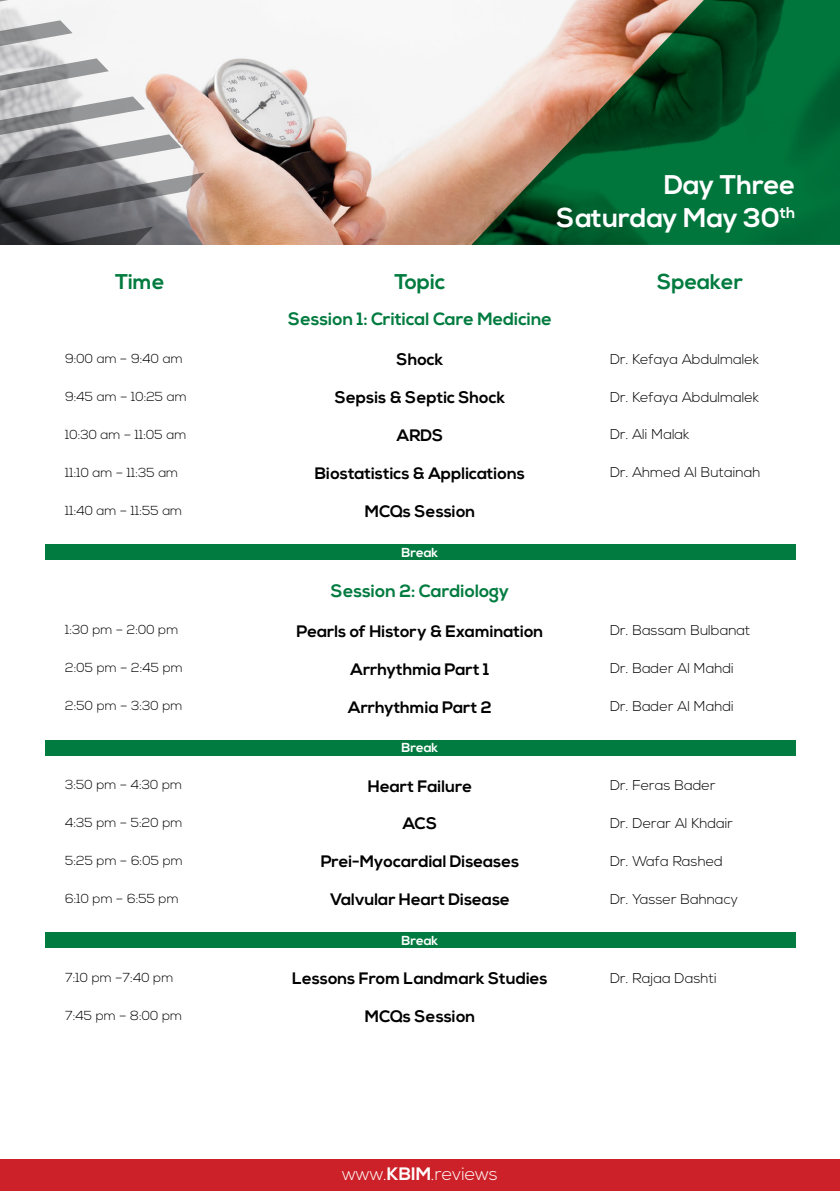
<style>
.page{position:relative;width:840px;height:1191px;background:#fff}
.page>*{position:absolute;margin:0;border:0;box-sizing:border-box;transform-origin:0 0}
.t1{font:700 27px/32.4px "Nexa";color:#fff;text-align:right}
.t2{font:700 21.4px "Nexa";color:#017b3f}
.t3{font:300 18px "Nexa";color:#fff}
.t4{font:700 17.8px "Nexa";color:#017b3f}
.t5{font:700 16.6px "Nexa";color:#000100}
.t6{font:300 14.2px "Nexa";color:#000100}
.t7{font:300 13px "Nexa";color:#000100}
.t8{font:700 13px "Nexa";color:#fff}
.s1{font-weight:700}
</style>
<div class="page">
<div style="left:0;top:1159px;width:839px;height:32px;background:#cc2128"></div>
<img style="left:204px;top:57px;width:267px;height:188px">
<svg style="left:0;top:0;width:204px;height:245px"></svg>
<svg style="left:471px;top:0;width:368px;height:245px;background:#477b55"></svg>
<div style="left:45px;top:544px;width:749px;height:16px;background:#017b3f"></div>
<div style="left:45px;top:740px;width:749px;height:15px;background:#017b3f"></div>
<div style="left:45px;top:932px;width:749px;height:16px;background:#017b3f"></div>
<p class="t2" style="left:115px;top:269px;width:51px">Time</p>
<p class="t2" style="left:394px;top:269px;width:52px">Topic</p>
<h1 class="t1" style="left:556px;top:170px;width:240px">Day Three<br>Saturday May 30<sup>th</sup></h1>
<p class="t2" style="left:656px;top:269px;width:87px">Speaker</p>
<p class="t7" style="left:65px;top:351px;width:119px">9:00 am – 9:40 am</p>
<p class="t7" style="left:65px;top:389px;width:123px">9:45 am – 10:25 am</p>
<p class="t7" style="left:65px;top:427px;width:123px">10:30 am – 11:05 am</p>
<p class="t7" style="left:65px;top:464px;width:115px">11:10 am – 11:35 am</p>
<p class="t4" style="left:288px;top:309px;width:265px">Session 1: Critical Care Medicine</p>
<p class="t5" style="left:396px;top:350px;width:48px">Shock</p>
<p class="t5" style="left:334px;top:388px;width:172px">Sepsis &amp; Septic Shock</p>
<p class="t5" style="left:396px;top:426px;width:48px">ARDS</p>
<p class="t5" style="left:315px;top:464px;width:211px">Biostatistics &amp; Applications</p>
<p class="t7" style="left:65px;top:502px;width:119px">11:40 am – 11:55 am</p>
<p class="t5" style="left:364px;top:502px;width:112px">MCQs Session</p>
<p class="t8" style="left:401px;top:544px;width:38px">Break</p>
<p class="t7" style="left:65px;top:622px;width:115px">1:30 pm – 2:00 pm</p>
<p class="t7" style="left:65px;top:660px;width:119px">2:05 pm – 2:45 pm</p>
<p class="t7" style="left:65px;top:698px;width:119px">2:50 pm – 3:30 pm</p>
<p class="t7" style="left:65px;top:777px;width:118px">3:50 pm – 4:30 pm</p>
<p class="t7" style="left:65px;top:815px;width:119px">4:35 pm – 5:20 pm</p>
<p class="t7" style="left:65px;top:853px;width:119px">5:25 pm – 6:05 pm</p>
<p class="t7" style="left:65px;top:891px;width:115px">6:10 pm – 6:55 pm</p>
<p class="t7" style="left:65px;top:969px;width:110px">7:10 pm –7:40 pm</p>
<p class="t7" style="left:65px;top:1007px;width:118px">7:45 pm – 8:00 pm</p>
<p class="t4" style="left:330px;top:580px;width:180px">Session 2: Cardiology</p>
<p class="t5" style="left:296px;top:621px;width:248px">Pearls of History &amp; Examination</p>
<p class="t5" style="left:350px;top:659px;width:140px">Arrhythmia Part 1</p>
<p class="t5" style="left:348px;top:697px;width:145px">Arrhythmia Part 2</p>
<p class="t8" style="left:401px;top:740px;width:38px">Break</p>
<p class="t5" style="left:368px;top:776px;width:106px">Heart Failure</p>
<p class="t5" style="left:402px;top:814px;width:36px">ACS</p>
<p class="t5" style="left:320px;top:852px;width:200px">Prei-Myocardial Diseases</p>
<p class="t5" style="left:330px;top:890px;width:181px">Valvular Heart Disease</p>
<p class="t8" style="left:401px;top:932px;width:38px">Break</p>
<p class="t5" style="left:292px;top:968px;width:257px">Lessons From Landmark Studies</p>
<p class="t5" style="left:364px;top:1006px;width:112px">MCQs Session</p>
<p class="t3" style="left:342px;top:1163px;width:157px">www.<span class="s1">KBIM</span>.reviews</p>
<p class="t6" style="left:609px;top:350px;width:150px">Dr. Kefaya Abdulmalek</p>
<p class="t6" style="left:609px;top:388px;width:150px">Dr. Kefaya Abdulmalek</p>
<p class="t6" style="left:609px;top:426px;width:81px">Dr. Ali Malak</p>
<p class="t6" style="left:609px;top:464px;width:152px">Dr. Ahmed Al Butainah</p>
<p class="t6" style="left:609px;top:622px;width:142px">Dr. Bassam Bulbanat</p>
<p class="t6" style="left:609px;top:660px;width:125px">Dr. Bader Al Mahdi</p>
<p class="t6" style="left:609px;top:698px;width:125px">Dr. Bader Al Mahdi</p>
<p class="t6" style="left:609px;top:777px;width:107px">Dr. Feras Bader</p>
<p class="t6" style="left:609px;top:815px;width:124px">Dr. Derar Al Khdair</p>
<p class="t6" style="left:609px;top:852px;width:114px">Dr. Wafa Rashed</p>
<p class="t6" style="left:609px;top:890px;width:129px">Dr. Yasser Bahnacy</p>
<p class="t6" style="left:609px;top:969px;width:108px">Dr. Rajaa Dashti</p>
</div>
